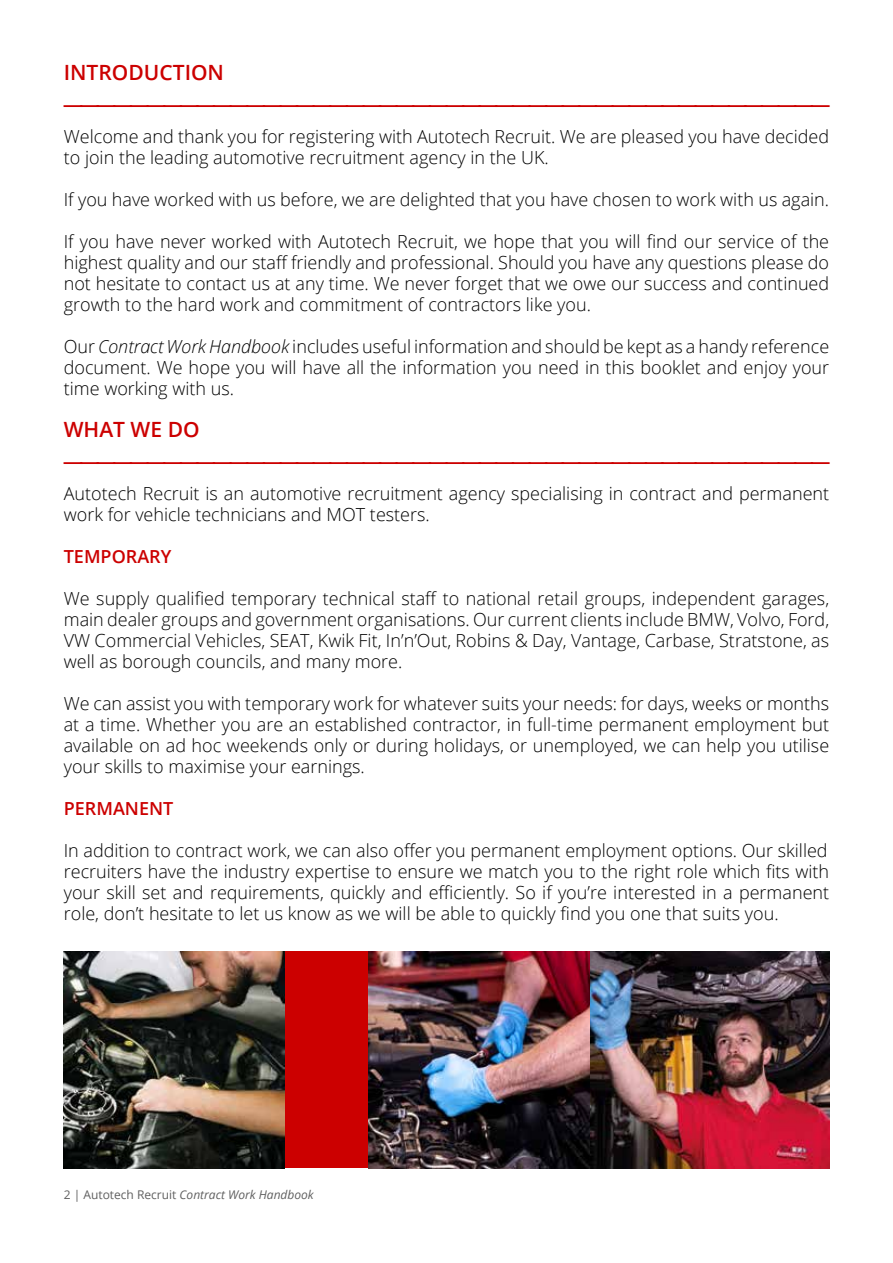
<style>
.page{position:relative;width:893px;height:1263px;background:#fff}
.page>*{position:absolute;margin:0;border:0;box-sizing:border-box;transform-origin:0 0}
.t1{font:300 45px "Open Sans";color:#c00}
.t2{font:600 21px "Open Sans";color:#c00}
.t3{font:300 18px/21px "Open Sans";color:#000;text-align:justify}
.t4{font:600 18px "Open Sans";color:#c00}
.t5{font:italic 12px "Open Sans";color:#606060}
.s1{font-style:italic}
.s2{font-style:normal}
</style>
<div class="page">
<img style="left:64px;top:951px;width:221px;height:217px">
<div style="left:285px;top:951px;width:84px;height:217px;background:#c00"></div>
<img style="left:369px;top:951px;width:460px;height:217px">
<p class="t2" style="left:64px;top:65px;width:162px">INTRODUCTION</p>
<h1 class="t1" style="left:64px;top:66px;width:767px">______________________________________________</h1>
<p class="t3" style="left:64px;top:128px;width:767px">Welcome and thank you for registering with Autotech Recruit. We are pleased you have decided to join the leading automotive recruitment agency in the UK.</p>
<p class="t3" style="left:64px;top:191px;width:767px">If you have worked with us before, we are delighted that you have chosen to work with us again.</p>
<p class="t3" style="left:64px;top:230px;width:767px">If you have never worked with Autotech Recruit, we hope that you will find our service of the highest quality and our staff friendly and professional. Should you have any questions please do not hesitate to contact us at any time. We never forget that we owe our success and continued growth to the hard work and commitment of contractors like you.</p>
<p class="t3" style="left:64px;top:338px;width:767px">Our <span class="s1">Contract Work Handbook</span> includes useful information and should be kept as a handy reference document. We hope you will have all the information you need in this booklet and enjoy your time working with us.</p>
<p class="t2" style="left:64px;top:422px;width:137px">WHAT WE DO</p>
<h1 class="t1" style="left:64px;top:423px;width:767px">______________________________________________</h1>
<p class="t3" style="left:64px;top:485px;width:767px">Autotech Recruit is an automotive recruitment agency specialising in contract and permanent work for vehicle technicians and MOT testers.</p>
<p class="t4" style="left:64px;top:550px;width:109px">TEMPORARY</p>
<p class="t3" style="left:64px;top:587px;width:767px">We supply qualified temporary technical staff to national retail groups, independent garages, main dealer groups and government organisations. Our current clients include BMW, Volvo, Ford, VW Commercial Vehicles, SEAT, Kwik Fit, In’n’Out, Robins &amp; Day, Vantage, Carbase, Stratstone, as well as borough councils, and many more.</p>
<p class="t3" style="left:64px;top:695px;width:767px">We can assist you with temporary work for whatever suits your needs: for days, weeks or months at a time. Whether you are an established contractor, in full-time permanent employment but available on ad hoc weekends only or during holidays, or unemployed, we can help you utilise your skills to maximise your earnings.</p>
<p class="t4" style="left:64px;top:802px;width:111px">PERMANENT</p>
<p class="t3" style="left:64px;top:839px;width:767px">In addition to contract work, we can also offer you permanent employment options. Our skilled recruiters have the industry expertise to ensure we match you to the right role which fits with your skill set and requirements, quickly and efficiently. So if you’re interested in a permanent role, don’t hesitate to let us know as we will be able to quickly find you one that suits you.</p>
<p class="t5" style="left:64px;top:1190px;width:252px"><span class="s2">2 | Autotech Recruit</span> Contract Work Handbook</p>
</div>
